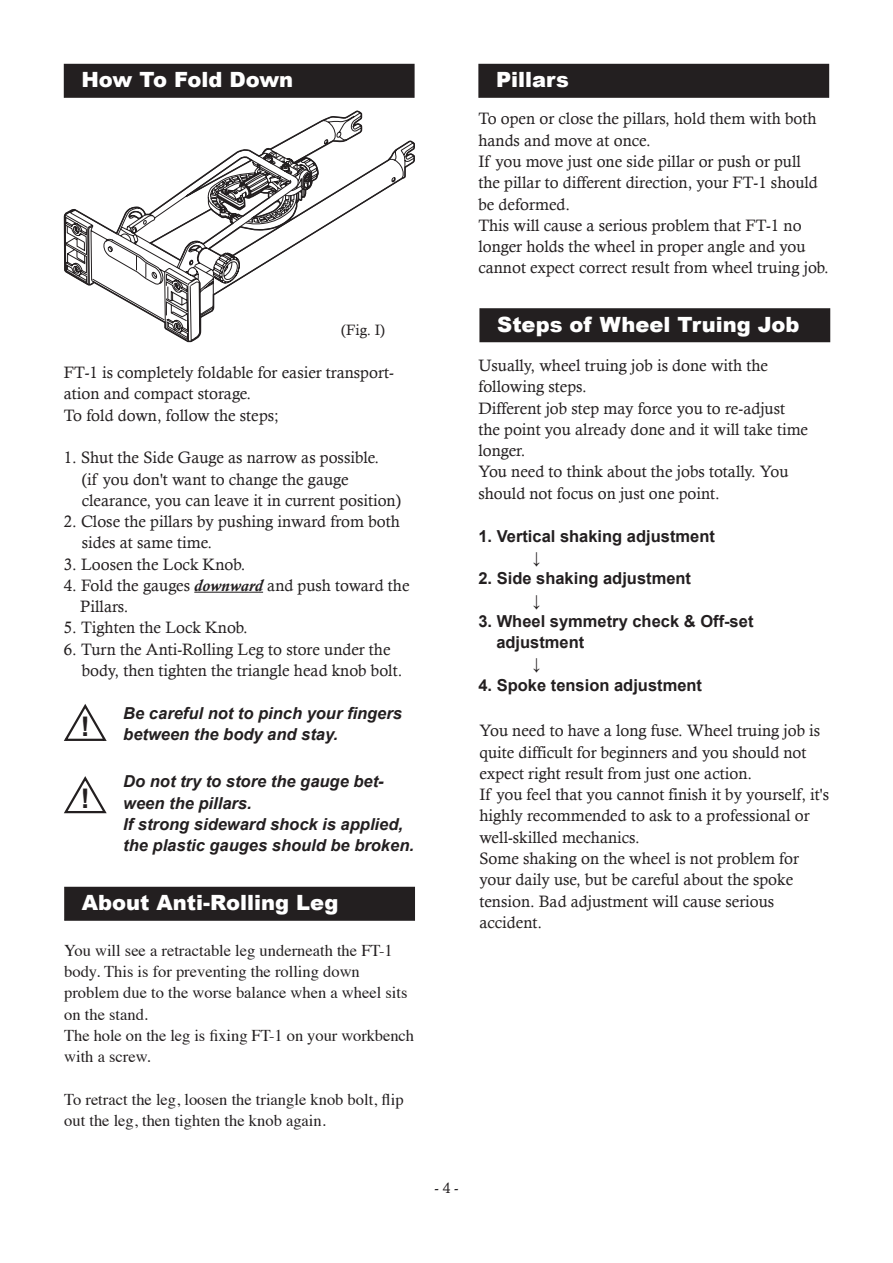
<style>
.page{position:relative;width:893px;height:1263px;background:#fff}
.page>*{position:absolute;margin:0;border:0;box-sizing:border-box;transform-origin:0 0}
.t1{font:700 27px "Arial";color:#231f20}
.t2{font:900 21px "Arial";color:#fff}
.t3{font:16.5px/21.3px "Calisto";color:#231f20}
.t4{font:16.5px/21.3px "Times";color:#231f20}
.t5{font:italic 700 16.5px/21.3px "Arial";color:#231f20}
.t6{font:700 16.5px/21.3px "Arial";color:#231f20}
.t7{font:15px "Calisto";color:#231f20}
.s1{font-weight:700;font-style:italic}
</style>
<div class="page">
<div style="left:65px;top:887px;width:349px;height:33px;background:#231f20"></div>
<div style="left:64px;top:887px;width:351px;height:34px;border:1px solid #231f20"></div>
<div style="left:64px;top:64px;width:350px;height:33px;background:#231f20"></div>
<hr style="left:194px;top:592px;width:69px;height:1px;background:#231f20">
<svg style="left:64px;top:704px;width:43px;height:37px"></svg>
<svg style="left:64px;top:776px;width:43px;height:38px"></svg>
<svg style="left:63px;top:110px;width:352px;height:233px"></svg>
<div style="left:479px;top:64px;width:350px;height:33px;background:#231f20"></div>
<div style="left:478px;top:64px;width:351px;height:34px;border:1px solid #231f20"></div>
<div style="left:480px;top:309px;width:350px;height:33px;background:#231f20"></div>
<div style="left:479px;top:308px;width:351px;height:34px;border:1px solid #231f20"></div>
<p class="t2" style="left:81px;top:68px;width:213px">How To Fold Down</p>
<p class="t7" style="left:341px;top:321px;width:45px">(Fig. I)</p>
<p class="t3" style="left:64px;top:362px;width:332px">FT-1 is completely foldable for easier transport&shy;ation and compact storage.<br>To fold down, follow the steps;</p>
<p class="t3" style="left:82px;top:447px;width:321px;text-indent:-18px">1. Shut the Side Gauge as narrow as possible.<br>(if you don't want to change the gauge clearance, you can leave it in current position)</p>
<p class="t3" style="left:82px;top:511px;width:320px;text-indent:-18px">2. Close the pillars by pushing inward from both sides at same time.</p>
<p class="t3" style="left:64px;top:553px;width:183px">3. Loosen the Lock Knob.</p>
<p class="t3" style="left:80px;top:574px;width:331px;text-indent:-16px">4. Fold the gauges <span class="s1">downward</span> and push toward the<br>Pillars.</p>
<p class="t3" style="left:64px;top:617px;width:186px">5. Tighten the Lock Knob.</p>
<p class="t3" style="left:82px;top:638px;width:322px;text-indent:-18px">6. Turn the Anti-Rolling Leg to store under the body, then tighten the triangle head knob bolt.</p>
<h1 class="t1" style="left:81px;top:711px;width:10px">!</h1>
<p class="t5" style="left:123px;top:703px;width:280px">Be careful not to pinch your fingers between the body and stay.</p>
<h1 class="t1" style="left:81px;top:783px;width:10px">!</h1>
<p class="t5" style="left:123px;top:771px;width:292px">Do not try to store the gauge bet&shy;ween the pillars.<br>If strong sideward shock is applied, the plastic gauges should be broken.</p>
<p class="t2" style="left:82px;top:891px;width:258px">About Anti-Rolling Leg</p>
<p class="t4" style="left:64px;top:938px;width:351px">You will see a retractable leg underneath the FT-1 body. This is for preventing the rolling down problem due to the worse balance when a wheel sits on the stand.<br>The hole on the leg is fixing FT-1 on your workbench with a screw.</p>
<p class="t4" style="left:64px;top:1087px;width:341px">To retract the leg, loosen the triangle knob bolt, flip out the leg, then tighten the knob again.</p>
<p class="t2" style="left:496px;top:68px;width:74px">Pillars</p>
<p class="t3" style="left:478px;top:108px;width:352px">To open or close the pillars, hold them with both hands and move at once.<br>If you move just one side pillar or push or pull<br>the pillar to different direction, your FT-1 should be deformed.<br>This will cause a serious problem that FT-1 no longer holds the wheel in proper angle and you cannot expect correct result from wheel truing job.</p>
<p class="t2" style="left:497px;top:313px;width:304px">Steps of Wheel Truing Job</p>
<p class="t3" style="left:478px;top:355px;width:331px">Usually, wheel truing job is done with the following steps.<br>Different job step may force you to re-adjust the point you already done and it will take time longer.<br>You need to think about the jobs totally. You should not focus on just one point.</p>
<p class="t6" style="left:532px;top:526px;width:184px;text-indent:-54px">1. Vertical shaking adjustment ↓</p>
<p class="t6" style="left:532px;top:568px;width:160px;text-indent:-54px">2. Side shaking adjustment ↓</p>
<p class="t6" style="left:478px;top:611px;width:277px">3. Wheel symmetry check &amp; Off-set</p>
<p class="t6" style="left:496px;top:632px;width:90px">adjustment</p>
<p class="t6" style="left:532px;top:653px;width:10px">↓</p>
<p class="t6" style="left:478px;top:675px;width:225px">4. Spoke tension adjustment</p>
<p class="t3" style="left:479px;top:720px;width:351px">You need to have a long fuse. Wheel truing job is quite difficult for beginners and you should not expect right result from just one action.<br>If you feel that you cannot finish it by yourself, it's highly recommended to ask to a professional or well-skilled mechanics.<br>Some shaking on the wheel is not problem for your daily use, but be careful about the spoke tension. Bad adjustment will cause serious accident.</p>
<p class="t7" style="left:434px;top:1179px;width:26px">- 4 -</p>
</div>
